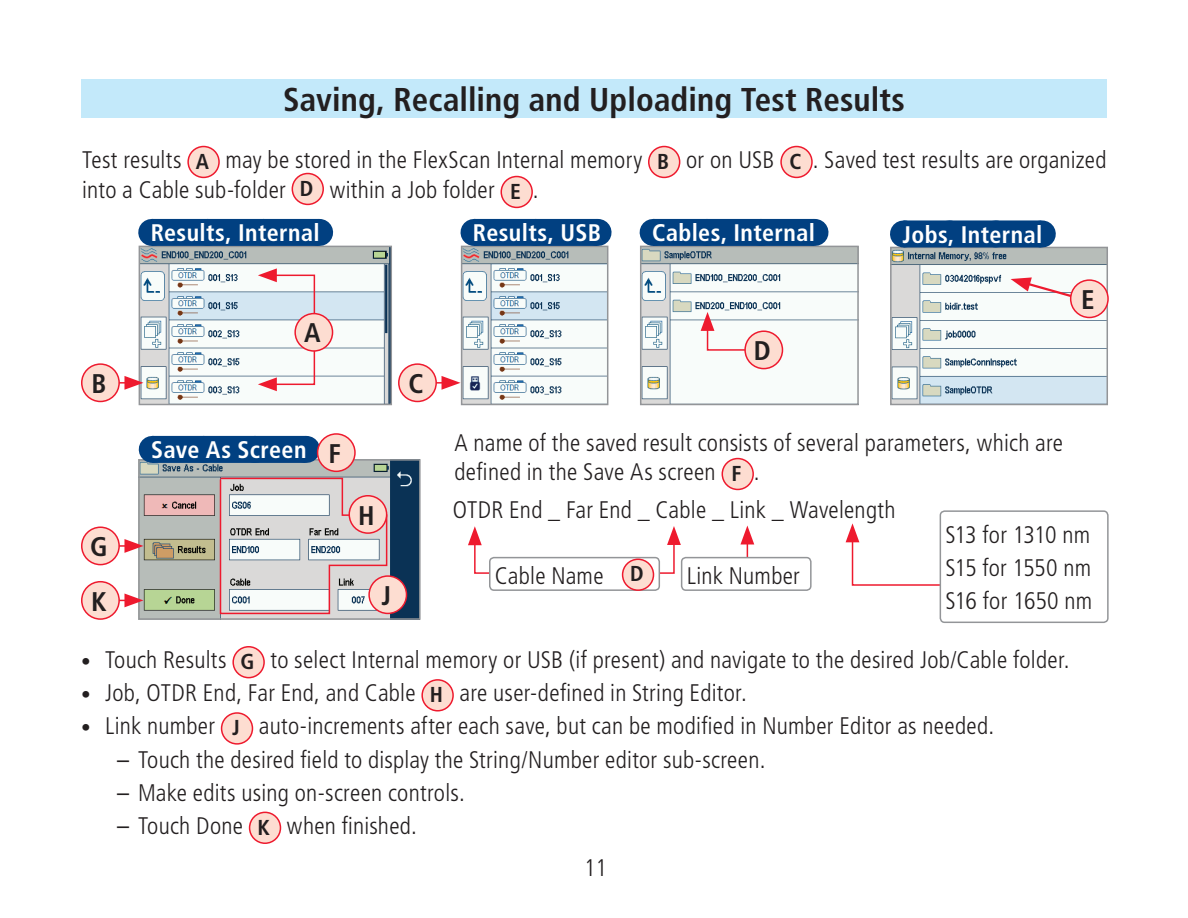
<style>
.page{position:relative;width:1188px;height:918px;background:#fff}
.page>*{position:absolute;margin:0;border:0;box-sizing:border-box;transform-origin:0 0}
.t1{font:700 condensed 33px "Frutiger LT Std";letter-spacing:.005em;color:#231f20}
.t2{font:700 condensed 27px/54.6px "Frutiger LT Std";color:#231f20}
.t3{font:300 condensed 24px/33px "Frutiger LT Std";letter-spacing:.01em;color:#231f20}
.t4{font:700 condensed 24px "Frutiger LT Std";letter-spacing:.015em;color:#fff}
.s1{font-weight:700;font-size:21.6px}
.s2{font-size:27px;color:#231f20}
.s3{font-size:19.2px}
.s4{font-weight:400}
</style>
<div class="page">
<div style="left:81px;top:79px;width:1026px;height:39px;background:#c3e9fa"></div>
<div style="left:188px;top:147px;width:31px;height:30px;background:#fdddd1;border-radius:50%"></div>
<div style="left:187px;top:146px;width:33px;height:32px;border:2px solid #ee1a2e;border-radius:50%"></div>
<div style="left:649px;top:147px;width:31px;height:30px;background:#fdddd1;border-radius:50%"></div>
<div style="left:648px;top:146px;width:32px;height:32px;border:2px solid #ee1a2e;border-radius:50%"></div>
<div style="left:781px;top:147px;width:31px;height:30px;background:#fdddd1;border-radius:50%"></div>
<div style="left:780px;top:146px;width:33px;height:32px;border:2px solid #ee1a2e;border-radius:50%"></div>
<div style="left:292px;top:174px;width:31px;height:30px;background:#fdddd1;border-radius:50%"></div>
<div style="left:292px;top:173px;width:32px;height:32px;border:2px solid #ee1a2e;border-radius:50%"></div>
<div style="left:501px;top:177px;width:31px;height:30px;background:#fdddd1;border-radius:50%"></div>
<div style="left:501px;top:176px;width:32px;height:32px;border:2px solid #ee1a2e;border-radius:50%"></div>
<img style="left:643px;top:249px;width:213px;height:153px">
<div style="left:640px;top:246px;width:219px;height:159px;border:2px solid #939598"></div>
<div style="left:653px;top:219px;width:161px;height:27px;background:#014081"></div>
<svg style="left:712px;top:245px;width:75px;height:1px"></svg>
<svg style="left:814px;top:219px;width:1px;height:27px"></svg>
<img style="left:142px;top:249px;width:247px;height:153px">
<div style="left:139px;top:246px;width:253px;height:159px;border:2px solid #939598"></div>
<div style="left:152px;top:219px;width:167px;height:27px;background:#014081"></div>
<svg style="left:212px;top:245px;width:79px;height:1px"></svg>
<svg style="left:319px;top:219px;width:1px;height:27px"></svg>
<img style="left:464px;top:249px;width:141px;height:153px">
<div style="left:461px;top:246px;width:147px;height:159px;border:2px solid #939598"></div>
<div style="left:474px;top:219px;width:123px;height:27px;background:#014081"></div>
<svg style="left:540px;top:245px;width:26px;height:1px"></svg>
<svg style="left:597px;top:219px;width:1px;height:27px"></svg>
<div style="left:722px;top:459px;width:31px;height:30px;background:#fdddd1;border-radius:50%"></div>
<div style="left:722px;top:458px;width:32px;height:32px;border:2px solid #ee1a2e;border-radius:50%"></div>
<img style="left:141px;top:462px;width:277px;height:155px">
<div style="left:138px;top:459px;width:283px;height:161px;border:2px solid #939598"></div>
<div style="left:152px;top:436px;width:154px;height:27px;background:#014081"></div>
<svg style="left:208px;top:462px;width:72px;height:1px"></svg>
<svg style="left:306px;top:436px;width:1px;height:27px"></svg>
<div style="left:318px;top:434px;width:37px;height:37px;background:#fdddd1;border-radius:50%"></div>
<div style="left:317px;top:433px;width:39px;height:39px;border:2px solid #ee1a2e;border-radius:50%"></div>
<img style="left:893px;top:250px;width:212px;height:152px">
<div style="left:890px;top:247px;width:218px;height:158px;border:2px solid #939598"></div>
<div style="left:903px;top:220px;width:138px;height:27px;background:#014081"></div>
<svg style="left:949px;top:220px;width:69px;height:1px"></svg>
<svg style="left:1041px;top:220px;width:1px;height:27px"></svg>
<svg style="left:1011px;top:277px;width:73px;height:25px"></svg>
<div style="left:1071px;top:280px;width:37px;height:37px;background:#fdddd1;border-radius:50%"></div>
<div style="left:1070px;top:279px;width:39px;height:39px;border:2px solid #ee1a2e;border-radius:50%"></div>
<svg style="left:701px;top:312px;width:63px;height:41px"></svg>
<div style="left:745px;top:331px;width:37px;height:38px;background:#fdddd1;border-radius:50%"></div>
<div style="left:744px;top:330px;width:39px;height:39px;border:2px solid #ee1a2e;border-radius:50%"></div>
<hr style="left:109px;top:382px;width:20px;height:2px;background:#ee1a2e">
<svg style="left:124px;top:376px;width:19px;height:14px"></svg>
<div style="left:82px;top:364px;width:37px;height:37px;background:#fdddd1;border-radius:50%"></div>
<div style="left:81px;top:363px;width:39px;height:39px;border:2px solid #ee1a2e;border-radius:50%"></div>
<hr style="left:109px;top:545px;width:20px;height:2px;background:#ee1a2e">
<svg style="left:124px;top:539px;width:19px;height:14px"></svg>
<div style="left:82px;top:527px;width:37px;height:38px;background:#fdddd1;border-radius:50%"></div>
<div style="left:81px;top:526px;width:39px;height:39px;border:2px solid #ee1a2e;border-radius:50%"></div>
<svg style="left:119px;top:594px;width:24px;height:13px"></svg>
<div style="left:82px;top:582px;width:37px;height:37px;background:#fdddd1;border-radius:50%"></div>
<div style="left:81px;top:581px;width:39px;height:39px;border:2px solid #ee1a2e;border-radius:50%"></div>
<hr style="left:426px;top:382px;width:20px;height:2px;background:#ee1a2e">
<svg style="left:442px;top:376px;width:18px;height:14px"></svg>
<div style="left:399px;top:364px;width:37px;height:37px;background:#fdddd1;border-radius:50%"></div>
<div style="left:398px;top:363px;width:39px;height:39px;border:2px solid #ee1a2e;border-radius:50%"></div>
<div style="left:271px;top:275px;width:44px;height:110px;border:2px solid #ee1a2e"></div>
<svg style="left:258px;top:268px;width:19px;height:14px"></svg>
<svg style="left:258px;top:377px;width:19px;height:14px"></svg>
<div style="left:295px;top:314px;width:38px;height:37px;background:#fdddd1;border-radius:50%"></div>
<div style="left:294px;top:313px;width:39px;height:39px;border:2px solid #ee1a2e;border-radius:50%"></div>
<svg style="left:468px;top:526px;width:14px;height:19px"></svg>
<svg style="left:667px;top:526px;width:14px;height:19px"></svg>
<div style="left:489px;top:557px;width:171px;height:34px;border:2px solid #939598;border-radius:4px"></div>
<div style="left:623px;top:559px;width:30px;height:31px;background:#fdddd1;border-radius:50%"></div>
<div style="left:622px;top:559px;width:32px;height:32px;border:2px solid #ee1a2e;border-radius:50%"></div>
<hr style="left:747px;top:540px;width:1px;height:45px;background:#ee1a2e">
<svg style="left:740px;top:526px;width:14px;height:18px"></svg>
<div style="left:682px;top:558px;width:129px;height:32px;background:#fff;border-radius:4px"></div>
<div style="left:681px;top:557px;width:131px;height:34px;border:2px solid #939598;border-radius:4px"></div>
<svg style="left:846px;top:523px;width:94px;height:65px"></svg>
<div style="left:940px;top:510px;width:169px;height:113px;border:2px solid #939598;border-radius:4px"></div>
<div style="left:233px;top:647px;width:31px;height:31px;background:#fdddd1;border-radius:50%"></div>
<div style="left:232px;top:646px;width:33px;height:32px;border:2px solid #ee1a2e;border-radius:50%"></div>
<div style="left:422px;top:680px;width:31px;height:31px;background:#fdddd1;border-radius:50%"></div>
<div style="left:421px;top:679px;width:33px;height:33px;border:2px solid #ee1a2e;border-radius:50%"></div>
<div style="left:222px;top:713px;width:30px;height:31px;background:#fdddd1;border-radius:50%"></div>
<div style="left:221px;top:712px;width:32px;height:33px;border:2px solid #ee1a2e;border-radius:50%"></div>
<div style="left:250px;top:812px;width:30px;height:31px;background:#fdddd1;border-radius:50%"></div>
<div style="left:249px;top:812px;width:32px;height:32px;border:2px solid #ee1a2e;border-radius:50%"></div>
<svg style="left:219px;top:477px;width:169px;height:138px"></svg>
<div style="left:349px;top:496px;width:38px;height:37px;background:#fdddd1;border-radius:50%"></div>
<div style="left:349px;top:495px;width:38px;height:39px;border:2px solid #ee1a2e;border-radius:50%"></div>
<div style="left:369px;top:576px;width:38px;height:37px;background:#fdddd1;border-radius:50%"></div>
<div style="left:368px;top:575px;width:39px;height:39px;border:2px solid #ee1a2e;border-radius:50%"></div>
<h1 class="t1" style="left:283px;top:80px;width:623px">Saving, Recalling and Uploading Test Results</h1>
<p class="t3" style="left:82px;top:145px;width:1026px;line-height:30px">Test results <span class="s1">A</span> may be stored in the FlexScan Internal memory <span class="s1">B</span> or on USB <span class="s1">C</span> . Saved test results are organized into a Cable sub-folder <span class="s1">D</span> within a Job folder <span class="s1">E</span> .</p>
<p class="t4" style="left:151px;top:219px;width:170px">Results, Internal</p>
<p class="t4" style="left:473px;top:219px;width:130px">Results, USB</p>
<p class="t4" style="left:652px;top:219px;width:164px">Cables, Internal</p>
<p class="t4" style="left:902px;top:220px;width:141px">Jobs, Internal</p>
<p class="t2" style="left:91px;top:356px;width:17px">B</p>
<p class="t2" style="left:90px;top:519px;width:19px">G<br>K</p>
<p class="t2" style="left:304px;top:306px;width:18px">A</p>
<p class="t4" style="left:151px;top:436px;width:191px">Save As Screen <span class="s2">F</span></p>
<p class="t2" style="left:358px;top:488px;width:18px">H</p>
<p class="t2" style="left:409px;top:356px;width:17px">C</p>
<p class="t2" style="left:382px;top:568px;width:11px">J</p>
<p class="t2" style="left:754px;top:323px;width:19px">D</p>
<p class="t2" style="left:1081px;top:272px;width:15px">E</p>
<p class="t3" style="left:454px;top:429px;width:610px;line-height:28.8px">A name of the saved result consists of several parameters, which are defined in the Save As screen <span class="s1">F</span> .</p>
<p class="t3" style="left:453px;top:494px;width:444px">OTDR End _ Far End _ Cable _ Link _ Wavelength</p>
<p class="t3" style="left:495px;top:559px;width:150px">Cable Name <span class="s1">D</span></p>
<p class="t3" style="left:687px;top:559px;width:115px">Link Number</p>
<p class="t3" style="left:945px;top:518px;width:148px;text-align:justify">S13 for 1310 nm S15 for 1550 nm S16 for 1650 nm</p>
<p class="t3" style="left:81px;top:644px;width:990px"><span class="s3">•</span> Touch Results <span class="s1">G</span> to select Internal memory or USB (if present) and navigate to the desired Job/Cable folder.</p>
<p class="t3" style="left:81px;top:677px;width:667px"><span class="s3">•</span> Job, OTDR End, Far End, and Cable <span class="s1">H</span> are user-defined in String Editor.</p>
<p class="t3" style="left:81px;top:710px;width:915px"><span class="s3">•</span> Link number <span class="s1">J</span> auto-increments after each save, but can be modified in Number Editor as needed.</p>
<p class="t3" style="left:117px;top:743px;width:650px"><span class="s4">–</span> Touch the desired field to display the String/Number editor sub-screen.</p>
<p class="t3" style="left:117px;top:776px;width:349px"><span class="s4">–</span> Make edits using on-screen controls.</p>
<p class="t3" style="left:117px;top:809px;width:302px"><span class="s4">–</span> Touch Done <span class="s1">K</span> when finished.</p>
<p class="t3" style="left:584px;top:852px;width:25px">11</p>
</div>
